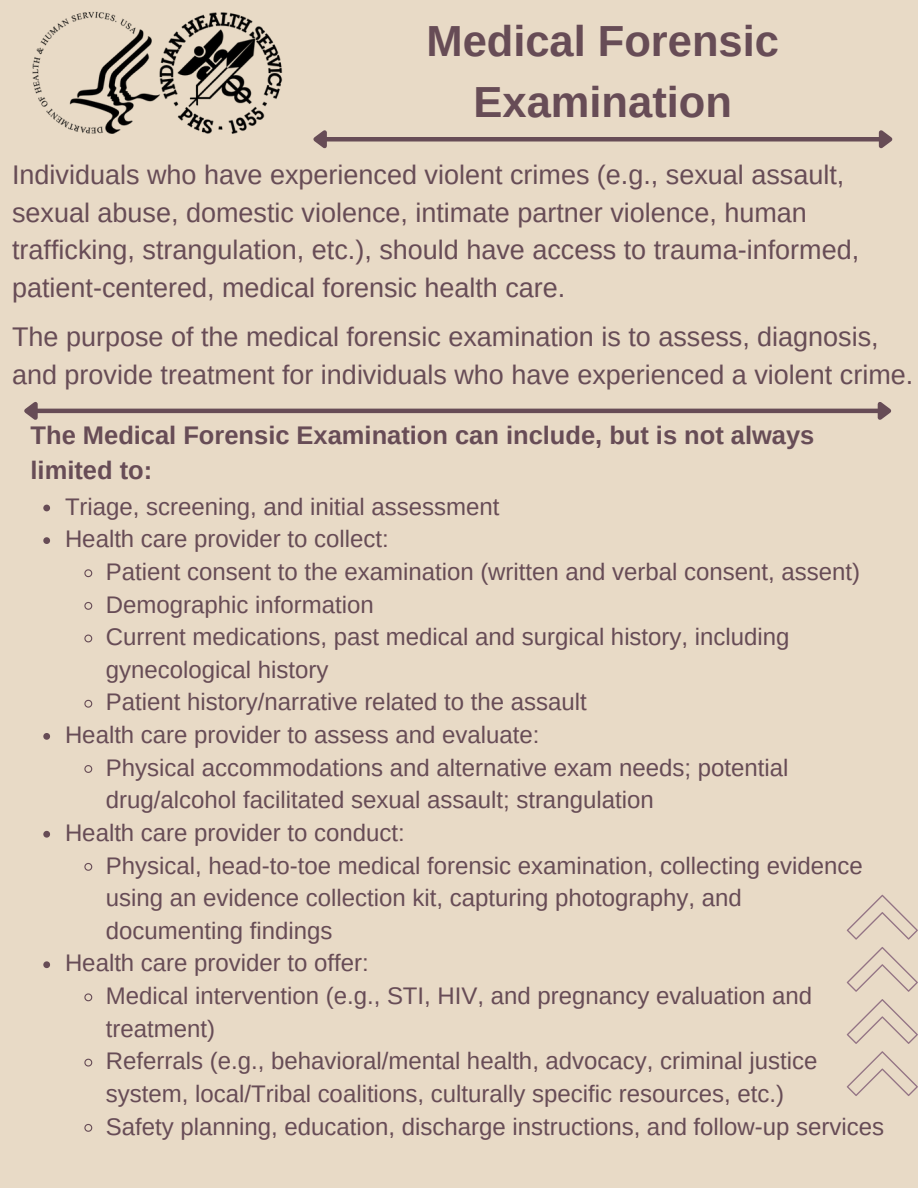
<style>
.page{position:relative;width:918px;height:1188px;background:#e8dac6}
.page>*{position:absolute;margin:0;border:0;box-sizing:border-box;transform-origin:0 0}
.t1{font:700 43.5px/60.8px "Arimo";color:#674c56;text-align:center}
.t2{font:27px/37.5px "Arimo";color:#674c56}
.t3{font:700 25.5px/34.8px "Arimo";color:#674c56}
.t4{font:24px/32.7px "Arimo";color:#674c56}
</style>
<div class="page">
<img style="left:32px;top:11px;width:251px;height:123px">
<div style="left:326px;top:137px;width:554px;height:5px;background:#674c56"></div>
<svg style="left:313px;top:130px;width:18px;height:19px"></svg>
<svg style="left:875px;top:130px;width:18px;height:19px"></svg>
<svg style="left:43px;top:505px;width:7px;height:6px"></svg>
<svg style="left:43px;top:537px;width:7px;height:7px"></svg>
<svg style="left:84px;top:569px;width:9px;height:9px"></svg>
<svg style="left:84px;top:602px;width:9px;height:8px"></svg>
<svg style="left:84px;top:634px;width:9px;height:9px"></svg>
<svg style="left:84px;top:699px;width:9px;height:9px"></svg>
<svg style="left:43px;top:733px;width:7px;height:7px"></svg>
<svg style="left:84px;top:765px;width:9px;height:8px"></svg>
<svg style="left:43px;top:831px;width:7px;height:7px"></svg>
<svg style="left:84px;top:863px;width:9px;height:8px"></svg>
<svg style="left:43px;top:961px;width:7px;height:7px"></svg>
<svg style="left:84px;top:993px;width:9px;height:9px"></svg>
<svg style="left:84px;top:1058px;width:9px;height:9px"></svg>
<svg style="left:84px;top:1124px;width:9px;height:8px"></svg>
<hr style="left:37px;top:409px;width:842px;height:4px;background:#674c56">
<svg style="left:24px;top:402px;width:18px;height:18px"></svg>
<svg style="left:874px;top:402px;width:18px;height:18px"></svg>
<svg style="left:847px;top:895px;width:71px;height:45px"></svg>
<svg style="left:847px;top:947px;width:71px;height:45px"></svg>
<svg style="left:847px;top:999px;width:71px;height:45px"></svg>
<svg style="left:847px;top:1051px;width:71px;height:45px"></svg>
<h2 class="t1" style="left:426px;top:11px;width:354px">Medical Forensic<br>Examination</h2>
<p class="t2" style="left:12px;top:156px;width:849px">Individuals who have experienced violent crimes (e.g., sexual assault, sexual abuse, domestic violence, intimate partner violence, human trafficking, strangulation, etc.), should have access to trauma-informed, patient-centered, medical forensic health care.</p>
<p class="t2" style="left:12px;top:318px;width:903px">The purpose of the medical forensic examination is to assess, diagnosis, and provide treatment for individuals who have experienced a violent crime.</p>
<p class="t3" style="left:31px;top:418px;width:785px">The Medical Forensic Examination can include, but is not always limited to:</p>
<p class="t4" style="left:65px;top:490px;width:436px">Triage, screening, and initial assessment</p>
<p class="t4" style="left:65px;top:523px;width:325px">Health care provider to collect:</p>
<p class="t4" style="left:106px;top:555px;width:756px">Patient consent to the examination (written and verbal consent, assent)</p>
<p class="t4" style="left:106px;top:588px;width:269px">Demographic information</p>
<p class="t4" style="left:106px;top:621px;width:685px">Current medications, past medical and surgical history, including gynecological history</p>
<p class="t4" style="left:106px;top:686px;width:483px">Patient history/narrative related to the assault</p>
<p class="t4" style="left:65px;top:718px;width:476px">Health care provider to assess and evaluate:</p>
<p class="t4" style="left:106px;top:751px;width:684px">Physical accommodations and alternative exam needs; potential drug/alcohol facilitated sexual assault; strangulation</p>
<p class="t4" style="left:65px;top:816px;width:341px">Health care provider to conduct:</p>
<p class="t4" style="left:106px;top:849px;width:759px">Physical, head-to-toe medical forensic examination, collecting evidence using an evidence collection kit, capturing photography, and documenting findings</p>
<p class="t4" style="left:65px;top:947px;width:305px">Health care provider to offer:</p>
<p class="t4" style="left:106px;top:979px;width:708px">Medical intervention (e.g., STI, HIV, and pregnancy evaluation and treatment)</p>
<p class="t4" style="left:106px;top:1045px;width:713px">Referrals (e.g., behavioral/mental health, advocacy, criminal justice system, local/Tribal coalitions, culturally specific resources, etc.)</p>
<p class="t4" style="left:106px;top:1110px;width:780px">Safety planning, education, discharge instructions, and follow-up services</p>
</div>
